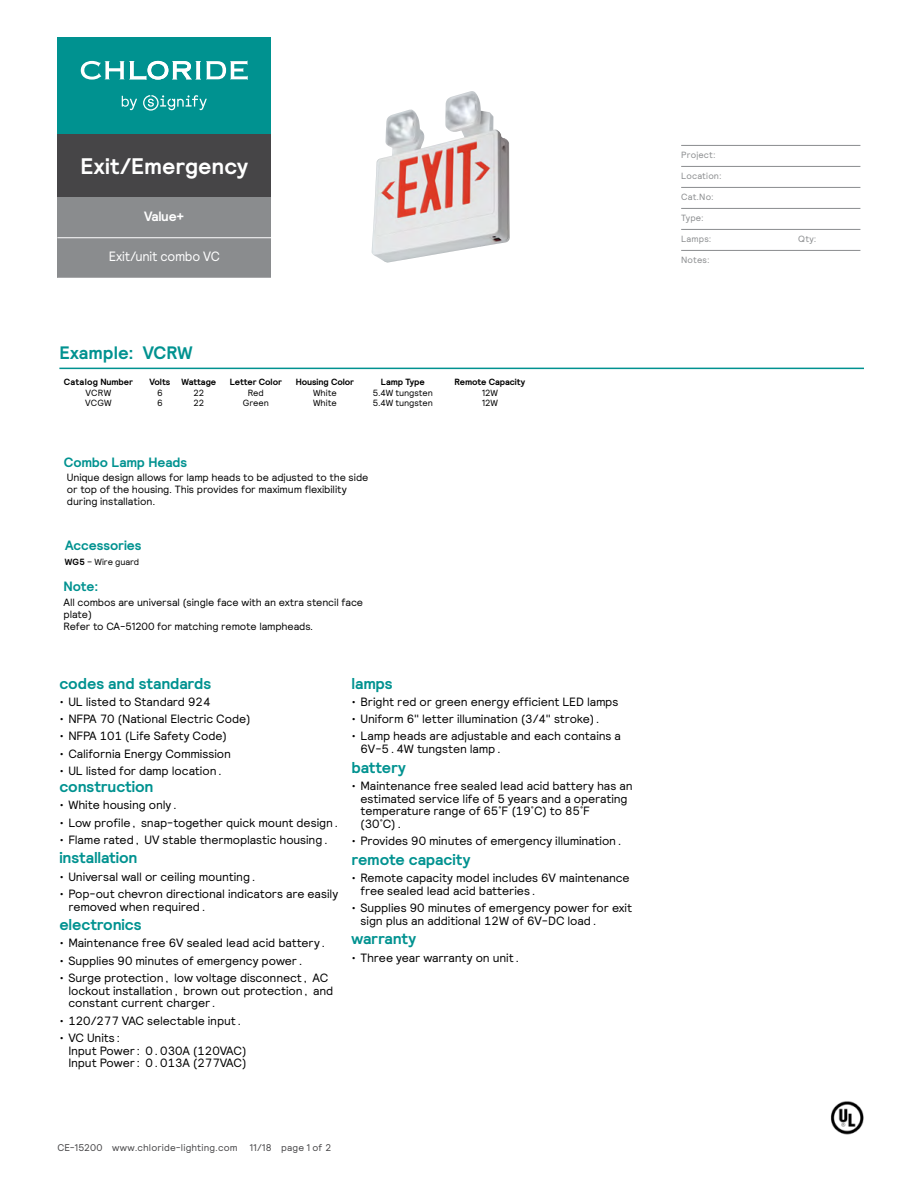
<style>
.page{position:relative;width:918px;height:1188px;background:#fff}
.page>*{position:absolute;margin:0;border:0;box-sizing:border-box;transform-origin:0 0}
.t1{font:700 22.5px "Relative";letter-spacing:.005em;color:#fff}
.t2{font:700 18px "Relative";letter-spacing:.005em;color:#009290}
.t3{font:700 15.75px "Relative";letter-spacing:-.01em;color:#009290}
.t4{font:700 13.5px "Relative";letter-spacing:-.005em;color:#009290}
.t5{font:13.5px "Relative";letter-spacing:-.015em;color:#fff;scale:.95 1}
.t6{font:700 13.5px "Relative";letter-spacing:-.025em;color:#fff}
.t7{font:12px/12.8px "Relative";letter-spacing:-.01em;color:#000}
.t8{font:10.5px/12px "Relative";letter-spacing:-.01em;color:#000}
.t9{font:9.75px "Relative";letter-spacing:.015em;color:#464547}
.t10{font:9px "Relative";letter-spacing:-.005em;color:#000}
.t11{font:700 9px "Relative";letter-spacing:-.01em;color:#000}
.t12{font:9px "Relative";letter-spacing:.02em;color:#8a8c8e}
.t13{font:700 9px "Relative";letter-spacing:.025em;color:#000}
.s1{font-weight:700}
</style>
<div class="page">
<hr style="left:59px;top:368px;width:805px;height:1px;background:#009290">
<img style="left:830px;top:1101px;width:34px;height:34px">
<img style="left:372px;top:91px;width:138px;height:172px">
<hr style="left:681px;top:145px;width:179px;height:1px;background:#8a8c8e">
<hr style="left:681px;top:166px;width:179px;height:1px;background:#8a8c8e">
<hr style="left:681px;top:187px;width:179px;height:1px;background:#8a8c8e">
<hr style="left:681px;top:208px;width:179px;height:1px;background:#8a8c8e">
<hr style="left:681px;top:229px;width:179px;height:1px;background:#8a8c8e">
<hr style="left:681px;top:250px;width:179px;height:1px;background:#8a8c8e">
<div style="left:57px;top:197px;width:214px;height:81px;background:#8a8c8e"></div>
<hr style="left:57px;top:237px;width:214px;height:1px;background:#fff">
<div style="left:57px;top:134px;width:214px;height:63px;background:#464547"></div>
<div style="left:57px;top:37px;width:214px;height:97px;background:#009290"></div>
<svg style="left:122px;top:95px;width:85px;height:16px"></svg>
<svg style="left:81px;top:61px;width:167px;height:19px"></svg>
<h1 class="t1" style="left:81px;top:152px;width:169px">Exit/Emergency</h1>
<p class="t6" style="left:144px;top:207px;width:42px">Value+</p>
<p class="t5" style="left:109px;top:248px;width:118px">Exit/unit combo VC</p>
<h2 class="t2" style="left:59px;top:341px;width:135px">Example: VCRW</h2>
<p class="t13" style="left:64px;top:376px;width:71px">Catalog Number</p>
<p class="t11" style="left:150px;top:376px;width:22px">Volts</p>
<p class="t11" style="left:182px;top:376px;width:36px">Wattage</p>
<p class="t11" style="left:230px;top:376px;width:54px">Letter Color</p>
<p class="t11" style="left:296px;top:376px;width:60px">Housing Color</p>
<p class="t11" style="left:381px;top:376px;width:45px">Lamp Type</p>
<p class="t11" style="left:455px;top:376px;width:72px">Remote Capacity</p>
<p class="t10" style="left:86px;top:387px;width:27px">VCRW</p>
<p class="t10" style="left:157px;top:387px;width:7px">6</p>
<p class="t10" style="left:194px;top:387px;width:12px">22</p>
<p class="t10" style="left:248px;top:387px;width:17px">Red</p>
<p class="t10" style="left:313px;top:387px;width:25px">White</p>
<p class="t10" style="left:373px;top:387px;width:61px">5.4W tungsten</p>
<p class="t10" style="left:482px;top:387px;width:18px">12W</p>
<p class="t10" style="left:85px;top:397px;width:28px">VCGW</p>
<p class="t10" style="left:157px;top:397px;width:7px">6</p>
<p class="t10" style="left:193px;top:397px;width:12px">22</p>
<p class="t10" style="left:243px;top:397px;width:27px">Green</p>
<p class="t10" style="left:313px;top:397px;width:25px">White</p>
<p class="t10" style="left:373px;top:397px;width:61px">5.4W tungsten</p>
<p class="t10" style="left:482px;top:397px;width:18px">12W</p>
<p class="t4" style="left:64px;top:453px;width:125px">Combo Lamp Heads</p>
<p class="t8" style="left:67px;top:471px;width:303px">Unique design allows for lamp heads to be adjusted to the side or top of the housing. This provides for maximum flexibility during installation.</p>
<p class="t4" style="left:65px;top:536px;width:78px">Accessories</p>
<p class="t10" style="left:65px;top:556px;width:76px"><span class="s1">WG5</span> – Wire guard</p>
<p class="t8" style="left:64px;top:596px;width:301px">All combos are universal (single face with an extra stencil face plate)<br>Refer to CA-51200 for matching remote lampheads.</p>
<p class="t4" style="left:64px;top:578px;width:36px">Note:</p>
<h3 class="t3" style="left:59px;top:673px;width:154px">codes and standards</h3>
<p class="t7" style="left:59px;top:695px;width:153px">• UL listed to Standard 924</p>
<p class="t7" style="left:59px;top:712px;width:193px">• NFPA 70 (National Electric Code)</p>
<p class="t7" style="left:59px;top:729px;width:169px">• NFPA 101 (Life Safety Code)</p>
<p class="t7" style="left:59px;top:747px;width:173px">• California Energy Commission</p>
<p class="t7" style="left:59px;top:764px;width:166px">• UL listed for damp location.</p>
<h3 class="t3" style="left:59px;top:776px;width:96px">construction</h3>
<p class="t7" style="left:59px;top:798px;width:121px">• White housing only.</p>
<p class="t7" style="left:59px;top:816px;width:282px">• Low profile, snap-together quick mount design.</p>
<p class="t7" style="left:59px;top:833px;width:272px">• Flame rated, UV stable thermoplastic housing.</p>
<h3 class="t3" style="left:59px;top:847px;width:80px">installation</h3>
<p class="t7" style="left:59px;top:870px;width:200px">• Universal wall or ceiling mounting.</p>
<p class="t7" style="left:68px;top:887px;width:271px;text-indent:-9px">• Pop-out chevron directional indicators are easily removed when required.</p>
<h3 class="t3" style="left:59px;top:914px;width:84px">electronics</h3>
<p class="t7" style="left:59px;top:936px;width:269px">• Maintenance free 6V sealed lead acid battery.</p>
<p class="t7" style="left:59px;top:954px;width:247px">• Supplies 90 minutes of emergency power.</p>
<p class="t7" style="left:68px;top:971px;width:266px;text-indent:-9px">• Surge protection, low voltage disconnect, AC lockout installation, brown out protection, and constant current charger.</p>
<p class="t7" style="left:59px;top:1014px;width:185px">• 120/277 VAC selectable input.</p>
<p class="t7" style="left:68px;top:1031px;width:179px;text-indent:-9px">• VC Units:<br>Input Power: 0.030A (120VAC)<br>Input Power: 0.013A (277VAC)</p>
<h3 class="t3" style="left:352px;top:673px;width:43px">lamps</h3>
<p class="t7" style="left:352px;top:695px;width:268px">• Bright red or green energy efficient LED lamps</p>
<p class="t7" style="left:352px;top:712px;width:252px">• Uniform 6" letter illumination (3/4" stroke).</p>
<p class="t7" style="left:361px;top:729px;width:262px;text-indent:-9px">• Lamp heads are adjustable and each contains a<br>6V-5.4W tungsten lamp.</p>
<h3 class="t3" style="left:352px;top:757px;width:56px">battery</h3>
<p class="t7" style="left:361px;top:779px;width:274px;text-indent:-9px">• Maintenance free sealed lead acid battery has an estimated service life of 5 years and a operating temperature range of 65˚F (19˚C) to 85˚F (30˚C).</p>
<p class="t7" style="left:352px;top:834px;width:274px">• Provides 90 minutes of emergency illumination.</p>
<h3 class="t3" style="left:352px;top:849px;width:120px">remote capacity</h3>
<p class="t7" style="left:361px;top:871px;width:271px;text-indent:-9px">• Remote capacity model includes 6V maintenance free sealed lead acid batteries.</p>
<p class="t7" style="left:361px;top:901px;width:273px;text-indent:-9px">• Supplies 90 minutes of emergency power for exit sign plus an additional 12W of 6V-DC load.</p>
<h3 class="t3" style="left:352px;top:928px;width:66px">warranty</h3>
<p class="t7" style="left:352px;top:951px;width:171px">• Three year warranty on unit.</p>
<p class="t9" style="left:57px;top:1141px;width:275px">CE-15200 www.chloride-lighting.com 11/18 page 1 of 2</p>
<p class="t12" style="left:681px;top:149px;width:36px">Project:</p>
<p class="t12" style="left:681px;top:170px;width:42px">Location:</p>
<p class="t12" style="left:681px;top:191px;width:34px">Cat.No:</p>
<p class="t12" style="left:681px;top:212px;width:24px">Type:</p>
<p class="t12" style="left:681px;top:233px;width:32px">Lamps:</p>
<p class="t12" style="left:798px;top:233px;width:20px">Qty:</p>
<p class="t12" style="left:681px;top:254px;width:30px">Notes:</p>
</div>
